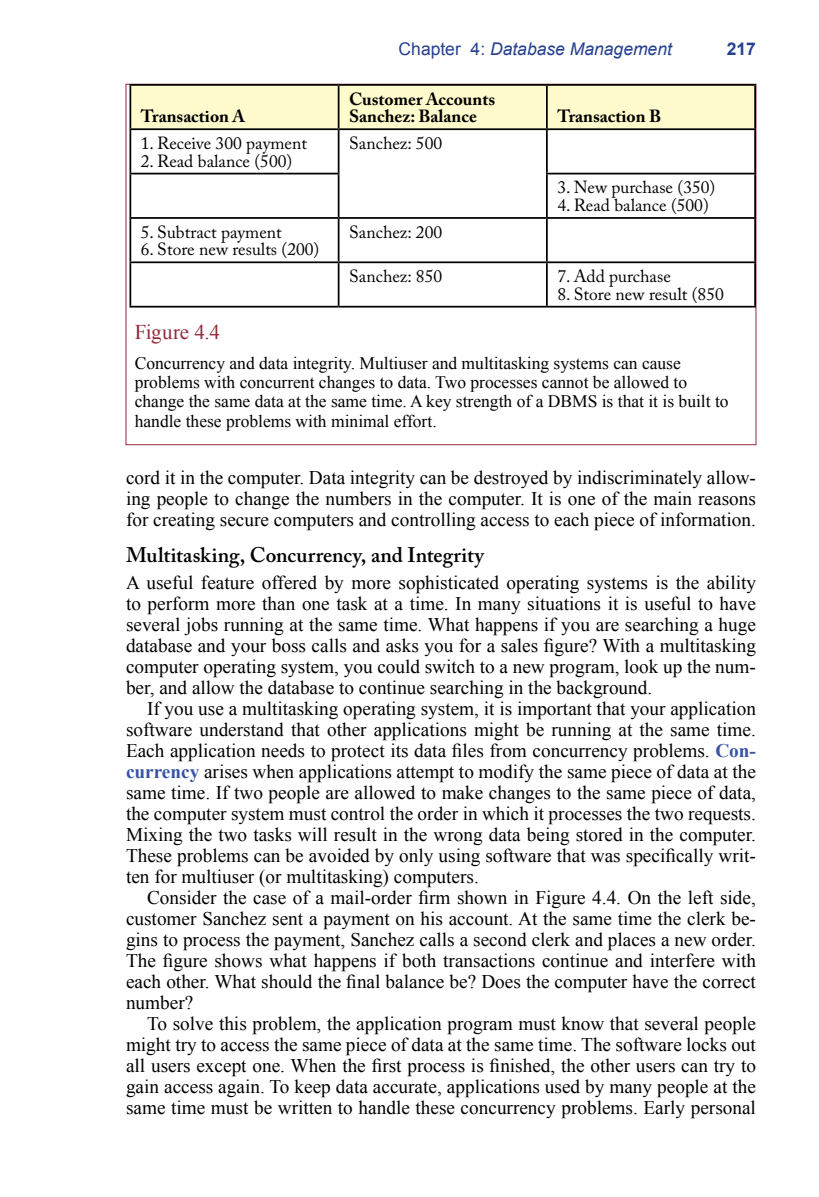
<style>
.page{position:relative;width:819px;height:1197px;background:#fff}
.page>*{position:absolute;margin:0;border:0;box-sizing:border-box;transform-origin:0 0}
.t1{font:600 21px "Adobe Caslon Pro";letter-spacing:.005em;color:#000}
.t2{font:21px "Times New Roman";color:#94293b}
.t3{font:19.25px/21px "Times New Roman";color:#000;text-align:justify}
.t4{font:17.5px/19.2px "Times New Roman";color:#000}
.t5{font:17.5px "Adobe Caslon Pro";color:#000}
.t6{font:700 17.5px/17.5px "Adobe Caslon Pro";color:#000}
.t7{font:italic 17.5px "Arial";color:#25408f}
.t8{font:700 17.5px "Arial";color:#25408f}
.s1{font-style:normal}
.s2{font-weight:700;color:#3853a4}
</style>
<div class="page">
<div style="left:131px;top:86px;width:623px;height:42px;background:#fffbcc"></div>
<hr style="left:130px;top:84px;width:209px;height:2px;background:#000">
<hr style="left:130px;top:86px;width:1px;height:42px;background:#000">
<hr style="left:339px;top:84px;width:208px;height:2px;background:#000">
<hr style="left:338px;top:86px;width:2px;height:42px;background:#000">
<hr style="left:547px;top:84px;width:209px;height:2px;background:#000">
<hr style="left:546px;top:86px;width:2px;height:42px;background:#000">
<hr style="left:754px;top:86px;width:2px;height:42px;background:#000">
<hr style="left:130px;top:128px;width:209px;height:2px;background:#000">
<hr style="left:130px;top:130px;width:1px;height:43px;background:#000">
<hr style="left:339px;top:128px;width:208px;height:2px;background:#000">
<hr style="left:338px;top:130px;width:2px;height:43px;background:#000">
<hr style="left:547px;top:128px;width:209px;height:2px;background:#000">
<hr style="left:546px;top:130px;width:2px;height:43px;background:#000">
<hr style="left:754px;top:130px;width:2px;height:43px;background:#000">
<hr style="left:130px;top:173px;width:210px;height:1px;background:#000">
<hr style="left:130px;top:174px;width:1px;height:43px;background:#000">
<hr style="left:338px;top:174px;width:2px;height:43px;background:#000">
<hr style="left:546px;top:173px;width:210px;height:1px;background:#000">
<hr style="left:546px;top:174px;width:2px;height:43px;background:#000">
<hr style="left:754px;top:174px;width:2px;height:43px;background:#000">
<hr style="left:130px;top:217px;width:209px;height:2px;background:#000">
<hr style="left:130px;top:219px;width:1px;height:42px;background:#000">
<hr style="left:339px;top:217px;width:208px;height:2px;background:#000">
<hr style="left:338px;top:219px;width:2px;height:42px;background:#000">
<hr style="left:547px;top:217px;width:209px;height:2px;background:#000">
<hr style="left:546px;top:219px;width:2px;height:42px;background:#000">
<hr style="left:754px;top:219px;width:2px;height:42px;background:#000">
<hr style="left:130px;top:261px;width:209px;height:2px;background:#000">
<hr style="left:130px;top:263px;width:1px;height:43px;background:#000">
<hr style="left:339px;top:261px;width:208px;height:2px;background:#000">
<hr style="left:338px;top:263px;width:2px;height:43px;background:#000">
<hr style="left:547px;top:261px;width:209px;height:2px;background:#000">
<hr style="left:546px;top:263px;width:2px;height:43px;background:#000">
<hr style="left:754px;top:263px;width:2px;height:43px;background:#000">
<hr style="left:130px;top:306px;width:209px;height:2px;background:#000">
<hr style="left:339px;top:306px;width:208px;height:2px;background:#000">
<hr style="left:547px;top:306px;width:209px;height:2px;background:#000">
<p class="t7" style="left:399px;top:37px;width:275px"><span class="s1">Chapter 4:</span> Database Management</p>
<p class="t8" style="left:727px;top:37px;width:31px">217</p>
<p class="t6" style="left:141px;top:107px;width:106px">Transaction A</p>
<p class="t6" style="left:349px;top:90px;width:148px">Customer Accounts<br>Sanchez: Balance</p>
<p class="t6" style="left:557px;top:107px;width:105px">Transaction B</p>
<p class="t5" style="left:141px;top:133px;width:168px">1. Receive 300 payment</p>
<p class="t5" style="left:141px;top:150px;width:153px">2. Read balance (500)</p>
<p class="t5" style="left:349px;top:133px;width:95px">Sanchez: 500</p>
<p class="t5" style="left:557px;top:177px;width:159px">3. New purchase (350)</p>
<p class="t5" style="left:557px;top:195px;width:153px">4. Read balance (500)</p>
<p class="t5" style="left:141px;top:222px;width:142px">5. Subtract payment</p>
<p class="t5" style="left:141px;top:239px;width:180px">6. Store new results (200)</p>
<p class="t5" style="left:349px;top:222px;width:95px">Sanchez: 200</p>
<p class="t5" style="left:349px;top:266px;width:95px">Sanchez: 850</p>
<p class="t5" style="left:557px;top:266px;width:115px">7. Add purchase</p>
<p class="t5" style="left:557px;top:283px;width:168px">8. Store new result (850</p>
<p class="t2" style="left:135px;top:318px;width:87px">Figure 4.4</p>
<p class="t4" style="left:135px;top:353px;width:595px">Concurrency and data integrity. Multiuser and multitasking systems can cause problems with concurrent changes to data. Two processes cannot be allowed to change the same data at the same time. A key strength of a DBMS is that it is built to handle these problems with minimal effort.</p>
<p class="t3" style="left:126px;top:467px;width:631px">cord it in the computer. Data integrity can be destroyed by indiscriminately allow&shy;ing people to change the numbers in the computer. It is one of the main reasons for creating secure computers and controlling access to each piece of information.</p>
<p class="t1" style="left:126px;top:543px;width:360px">Multitasking, Concurrency, and Integrity</p>
<p class="t3" style="left:126px;top:572px;width:632px">A useful feature offered by more sophisticated operating systems is the ability to perform more than one task at a time. In many situations it is useful to have several jobs running at the same time. What happens if you are searching a huge database and your boss calls and asks you for a sales figure? With a multitasking computer operating system, you could switch to a new program, look up the num&shy;ber, and allow the database to continue searching in the background.</p>
<p class="t3" style="left:126px;top:698px;width:632px;text-indent:21px">If you use a multitasking operating system, it is important that your application software understand that other applications might be running at the same time.<br>Each application needs to protect its data files from concurrency problems. <span class="s2">Con&shy;currency</span> arises when applications attempt to modify the same piece of data at the same time. If two people are allowed to make changes to the same piece of data, the computer system must control the order in which it processes the two requests.<br>Mixing the two tasks will result in the wrong data being stored in the computer.<br>These problems can be avoided by only using software that was specifically writ&shy;ten for multiuser (or multitasking) computers.</p>
<p class="t3" style="left:126px;top:887px;width:632px;text-indent:21px">Consider the case of a mail-order firm shown in Figure 4.4. On the left side, customer Sanchez sent a payment on his account. At the same time the clerk be&shy;gins to process the payment, Sanchez calls a second clerk and places a new order.<br>The figure shows what happens if both transactions continue and interfere with each other. What should the final balance be? Does the computer have the correct number?</p>
<p class="t3" style="left:126px;top:1013px;width:632px;text-indent:21px">To solve this problem, the application program must know that several people might try to access the same piece of data at the same time. The software locks out all users except one. When the first process is finished, the other users can try to gain access again. To keep data accurate, applications used by many people at the same time must be written to handle these concurrency problems. Early personal</p>
</div>
